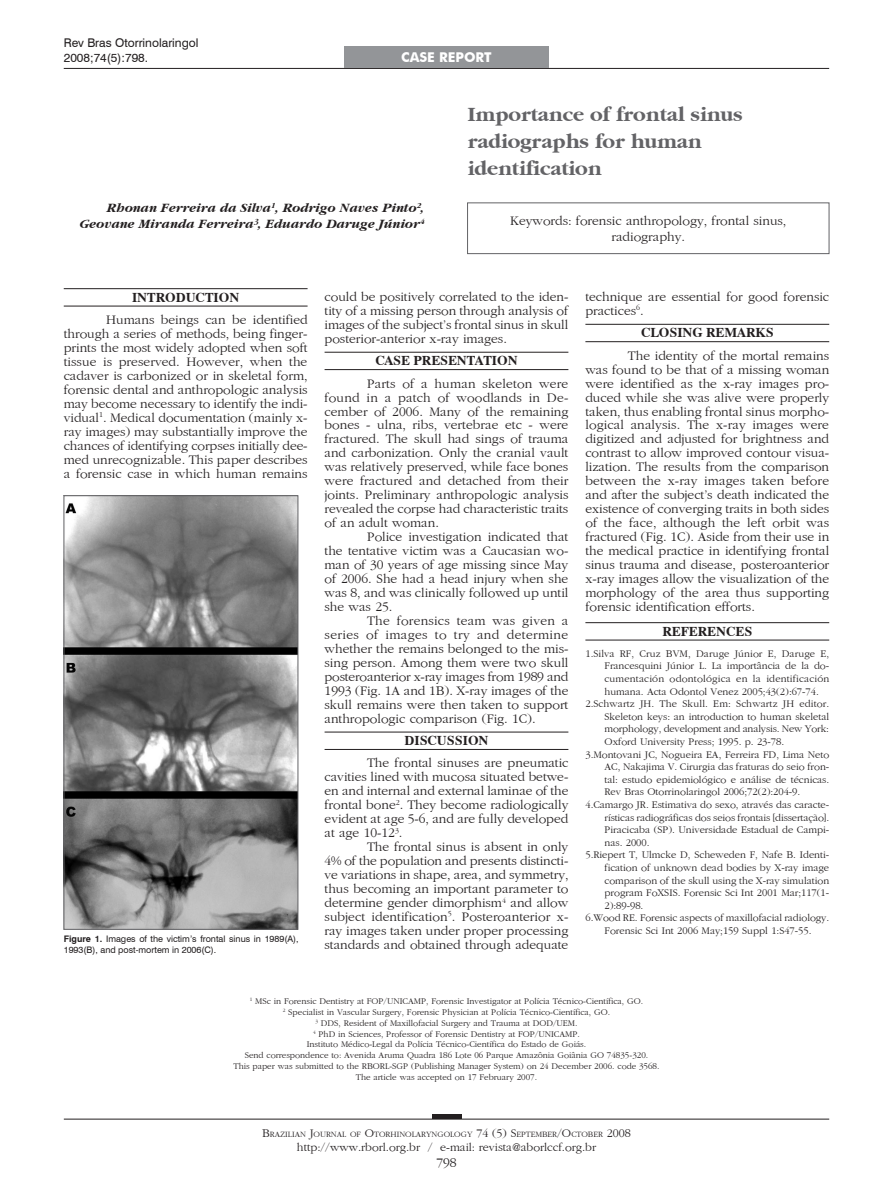
<style>
.page{position:relative;width:893px;height:1191px;background:#fff}
.page>*{position:absolute;margin:0;border:0;box-sizing:border-box;transform-origin:0 0}
.Título{font:700 21px/27px "Gatineau";color:#636366}
.Texto{font:13.5px/14px "Gatineau Plain";color:#231f20;text-align:justify}
.Autor{font:italic 700 13.5px/16.2px "Gatineau";color:#231f20;text-align:right}
.Intertítulo{font:700 13.5px "Dutch 801 BT";color:#231f20}
.Key_words{font:13.5px/16.2px "Gatineau Plain";color:#231f20;text-align:center}
.Gravata{font:700 13.5px "Futura BT";color:#fff}
.t1{font:12px "Gatineau Plain";color:#231f20}
.t2{font:12px "Swiss 721 BT";color:#231f20}
.Bibliografia{font:10.5px/12.6px "Gatineau Plain";color:#231f20;text-align:justify}
.Rodapé{font:9px "Gatineau Plain";color:#231f20}
.Legenda{font:9px/11.2px "Swiss 721 BT";color:#231f20}
.t3{font:8.4px "Gatineau Plain";color:#231f20}
.s1{font-weight:700}
.s2{font-size:12px}
</style>
<div class="page">
<hr style="left:64px;top:68px;width:765px;height:1px;background:#231f20">
<hr style="left:64px;top:1118px;width:765px;height:1px;background:#231f20">
<hr style="left:432px;top:1114px;width:29px;height:4px;background:#231f20">
<div style="left:344px;top:47px;width:205px;height:21px;background:#939598"></div>
<hr style="left:64px;top:288px;width:244px;height:1px;background:#231f20">
<hr style="left:64px;top:306px;width:244px;height:1px;background:#231f20">
<hr style="left:325px;top:352px;width:243px;height:1px;background:#231f20">
<hr style="left:325px;top:369px;width:243px;height:1px;background:#231f20">
<hr style="left:325px;top:732px;width:243px;height:1px;background:#231f20">
<hr style="left:325px;top:749px;width:243px;height:1px;background:#231f20">
<hr style="left:585px;top:324px;width:244px;height:1px;background:#231f20">
<hr style="left:585px;top:341px;width:244px;height:1px;background:#231f20">
<hr style="left:585px;top:622px;width:244px;height:1px;background:#231f20">
<hr style="left:585px;top:640px;width:244px;height:1px;background:#231f20">
<div style="left:467px;top:203px;width:362px;height:51px;border:1px solid #636366"></div>
<img style="left:66px;top:497px;width:230px;height:430px">
<div style="left:64px;top:495px;width:234px;height:434px;border:1px solid #636366"></div>
<p class="t2" style="left:64px;top:36px;width:136px">Rev Bras Otorrinolaringol</p>
<p class="t2" style="left:64px;top:50px;width:86px">2008;74(5):798.</p>
<p class="Gravata" style="left:401px;top:49px;width:92px">CASE REPORT</p>
<p class="Título" style="left:468px;top:101px;width:277px">Importance of frontal sinus radiographs for human identification</p>
<p class="Autor" style="left:81px;top:200px;width:346px">Rhonan Ferreira da Silva<sup>1</sup>, Rodrigo Naves Pinto<sup>2</sup>,<br>Geovane Miranda Ferreira<sup>3</sup>, Eduardo Daruge Júnior<sup>4</sup></p>
<p class="Key_words" style="left:510px;top:213px;width:278px">Keywords: forensic anthropology, frontal sinus, radiography.</p>
<p class="Intertítulo" style="left:132px;top:289px;width:109px">INTRODUCTION</p>
<p class="Texto" style="left:64px;top:313px;width:245px;text-indent:43px">Humans beings can be identified through a series of methods, being finger&shy;prints the most widely adopted when soft tissue is preserved. However, when the cadaver is carbonized or in skeletal form, forensic dental and anthropologic analysis may become necessary to identify the indi&shy;vidual<sup>1</sup>. Medical documentation (mainly x&shy;ray images) may substantially improve the chances of identifying corpses initially dee&shy;med unrecognizable. This paper describes a forensic case in which human remains</p>
<p class="Legenda" style="left:64px;top:933px;width:236px"><span class="s1">Figure 1.</span> Images of the victim’s frontal sinus in 1989(A),<br>1993(B), and post-mortem in 2006(C).</p>
<p class="Texto" style="left:325px;top:290px;width:245px">could be positively correlated to the iden&shy;tity of a missing person through analysis of images of the subject’s frontal sinus in skull posterior-anterior x-ray images.</p>
<p class="Intertítulo" style="left:375px;top:352px;width:144px">CASE PRESENTATION</p>
<p class="Texto" style="left:325px;top:376px;width:245px;text-indent:43px">Parts of a human skeleton were found in a patch of woodlands in De&shy;cember of 2006. Many of the remaining bones - ulna, ribs, vertebrae etc - were fractured. The skull had sings of trauma and carbonization. Only the cranial vault was relatively preserved, while face bones were fractured and detached from their joints. Preliminary anthropologic analysis revealed the corpse had characteristic traits of an adult woman.</p>
<p class="Texto" style="left:325px;top:530px;width:245px;text-indent:43px">Police investigation indicated that the tentative victim was a Caucasian wo&shy;man of 30 years of age missing since May of 2006. She had a head injury when she was 8, and was clinically followed up until she was 25.</p>
<p class="Texto" style="left:325px;top:614px;width:245px;text-indent:43px">The forensics team was given a series of images to try and determine whether the remains belonged to the mis&shy;sing person. Among them were two skull posteroanterior x-ray images from 1989 and 1993 (Fig. 1A and 1B). X-ray images of the skull remains were then taken to support anthropologic comparison (Fig. 1C).</p>
<p class="Intertítulo" style="left:404px;top:732px;width:85px">DISCUSSION</p>
<p class="Texto" style="left:325px;top:756px;width:245px;text-indent:43px">The frontal sinuses are pneumatic cavities lined with mucosa situated betwe&shy;en and internal and external laminae of the frontal bone<sup>2</sup>. They become radiologically evident at age 5-6, and are fully developed at age 10-12<sup>3</sup>.</p>
<p class="Texto" style="left:325px;top:840px;width:245px;text-indent:43px">The frontal sinus is absent in only 4% of the population and presents distincti&shy;ve variations in shape, area, and symmetry, thus becoming an important parameter to determine gender dimorphism<sup>4</sup> and allow subject identification<sup>5</sup>. Posteroanterior x&shy;ray images taken under proper processing standards and obtained through adequate</p>
<p class="Texto" style="left:585px;top:290px;width:245px">technique are essential for good forensic practices<sup>6</sup>.</p>
<p class="Intertítulo" style="left:641px;top:324px;width:134px">CLOSING REMARKS</p>
<p class="Texto" style="left:585px;top:349px;width:245px;text-indent:43px">The identity of the mortal remains was found to be that of a missing woman were identified as the x-ray images pro&shy;duced while she was alive were properly taken, thus enabling frontal sinus morpho&shy;logical analysis. The x-ray images were digitized and adjusted for brightness and contrast to allow improved contour visua&shy;lization. The results from the comparison between the x-ray images taken before and after the subject’s death indicated the existence of converging traits in both sides of the face, although the left orbit was fractured (Fig. 1C). Aside from their use in the medical practice in identifying frontal sinus trauma and disease, posteroanterior x-ray images allow the visualization of the morphology of the area thus supporting forensic identification efforts.</p>
<p class="Intertítulo" style="left:662px;top:623px;width:91px">REFERENCES</p>
<p class="Bibliografia" style="left:605px;top:647px;width:226px;text-indent:-19px">1.Silva RF, Cruz BVM, Daruge Júnior E, Daruge E, Francesquini Júnior L. La importância de la do&shy;cumentación odontológica en la identificación humana. Acta Odontol Venez 2005;43(2):67-74.</p>
<p class="Bibliografia" style="left:605px;top:697px;width:226px;text-indent:-19px">2.Schwartz JH. The Skull. Em: Schwartz JH editor.<br>Skeleton keys: an introduction to human skeletal morphology, development and analysis. New York:<br>Oxford University Press; 1995. p. 23-78.</p>
<p class="Bibliografia" style="left:605px;top:748px;width:226px;text-indent:-19px">3.Montovani JC, Nogueira EA, Ferreira FD, Lima Neto AC, Nakajima V. Cirurgia das fraturas do seio fron&shy;tal: estudo epidemiológico e análise de técnicas.<br>Rev Bras Otorrinolaringol 2006;72(2):204-9.</p>
<p class="Bibliografia" style="left:605px;top:798px;width:226px;text-indent:-19px">4.Camargo JR. Estimativa do sexo, através das caracte&shy;rísticas radiográficas dos seios frontais [dissertação].<br>Piracicaba (SP). Universidade Estadual de Campi&shy;nas. 2000.</p>
<p class="Bibliografia" style="left:605px;top:849px;width:226px;text-indent:-19px">5.Riepert T, Ulmcke D, Scheweden F, Nafe B. Identi&shy;fication of unknown dead bodies by X-ray image comparison of the skull using the X-ray simulation program FoXSIS. Forensic Sci Int 2001 Mar;117(1- 2):89-98.</p>
<p class="Bibliografia" style="left:585px;top:912px;width:245px;text-align:center">6.Wood RE. Forensic aspects of maxillofacial radiology.<br>Forensic Sci Int 2006 May;159 Suppl 1:S47-55.</p>
<p class="Rodapé" style="left:250px;top:996px;width:395px"><sup>1</sup> MSc in Forensic Dentistry at FOP/UNICAMP, Forensic Investigator at Polícia Técnico-Científica, GO.</p>
<p class="Rodapé" style="left:283px;top:1007px;width:329px"><sup>2</sup> Specialist in Vascular Surgery, Forensic Physician at Polícia Técnico-Científica, GO.</p>
<p class="Rodapé" style="left:315px;top:1018px;width:264px"><sup>3</sup> DDS, Resident of Maxillofacial Surgery and Trauma at DOD/UEM.</p>
<p class="Rodapé" style="left:313px;top:1029px;width:268px"><sup>4</sup> PhD in Sciences, Professor of Forensic Dentistry at FOP/UNICAMP.</p>
<p class="Rodapé" style="left:307px;top:1039px;width:281px">Instituto Médico-Legal da Polícia Técnico-Científica do Estado de Goiás.</p>
<p class="Rodapé" style="left:245px;top:1050px;width:405px">Send correspondence to: Avenida Aruma Quadra 186 Lote 06 Parque Amazônia Goiânia GO 74835-320.</p>
<p class="Rodapé" style="left:233px;top:1061px;width:427px">This paper was submitted to the RBORL-SGP (Publishing Manager System) on 24 December 2006. code 3568.</p>
<p class="Rodapé" style="left:356px;top:1072px;width:183px">The article was accepted on 17 February 2007.</p>
<p class="t3" style="left:262px;top:1129px;width:370px"><span class="s2">B</span>RAZILIAN <span class="s2">J</span>OURNAL OF <span class="s2">O</span>TORHINOLARYNGOLOGY <span class="s2">74 (5) S</span>EPTEMBER<span class="s2">/O</span>CTOBER <span class="s2">2008</span></p>
<p class="t1" style="left:297px;top:1141px;width:301px">http://www.rborl.org.br / e-mail: revista@aborlccf.org.br</p>
<p class="Texto" style="left:436px;top:1156px;width:22px">798</p>
</div>
